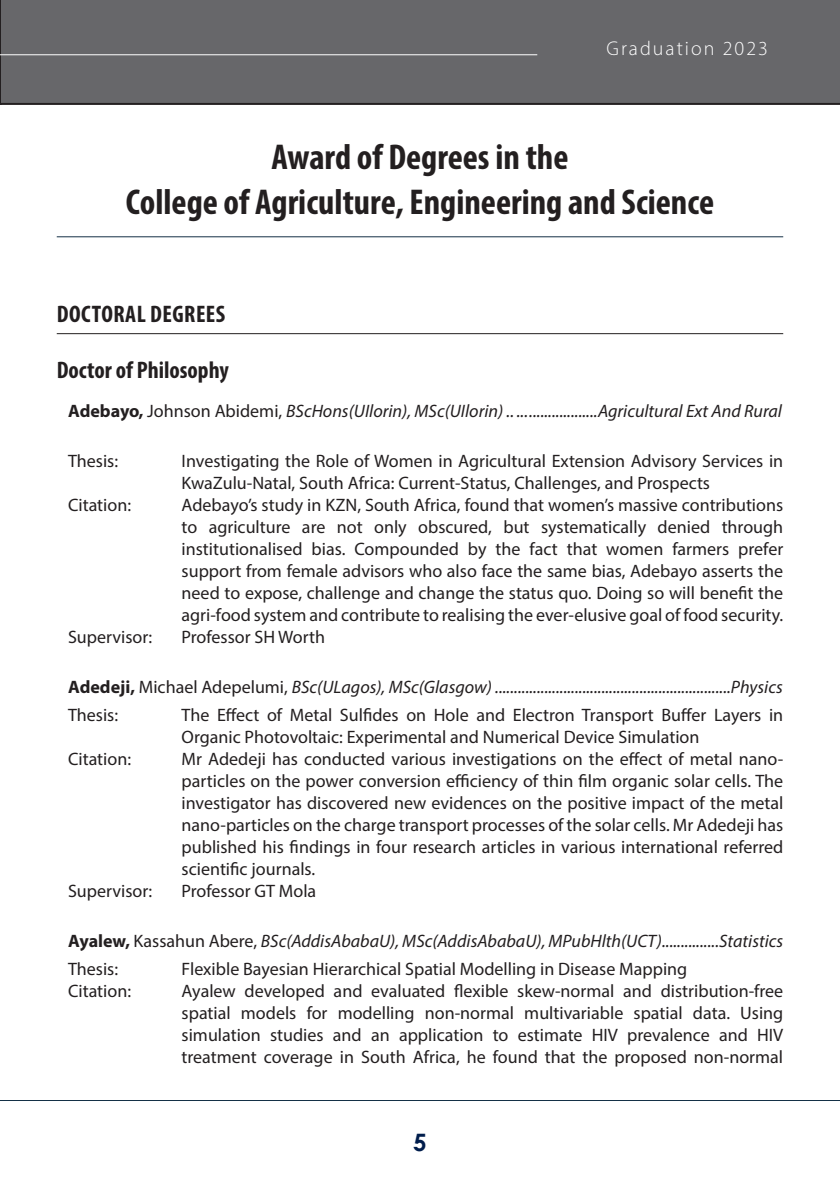
<style>
.page{position:relative;width:840px;height:1191px;background:#fff}
.page>*{position:absolute;margin:0;border:0;box-sizing:border-box;transform-origin:0 0}
.H1_new{font:700 condensed 36px/44.8px "Myriad Pro";color:#231f20;text-align:center}
.Qualification_Of{font:700 condensed 24px "Myriad Pro";letter-spacing:.005em;color:#231f20}
.t1{font:700 24px "Century Gothic";color:#001d4c}
.t2{font:300 20px "Myriad Pro";letter-spacing:.1em;color:#fff}
.t3{font:18px/22px "Myriad Pro";color:#231f20;text-align:justify}
.t4{font:italic 18px "Myriad Pro";color:#231f20}
.s1{font-weight:700;font-style:normal}
.s2{font-style:normal}
</style>
<div class="page">
<div style="left:2px;top:0;width:837px;height:105px;background:#67676a"></div>
<svg style="left:0;top:0;width:2px;height:105px"></svg>
<hr style="left:0;top:54px;width:537px;height:1px;background:#fff">
<hr style="left:0;top:1100px;width:839px;height:1px;background:#143046">
<hr style="left:57px;top:236px;width:725px;height:1px;background:#143046">
<hr style="left:57px;top:333px;width:725px;height:1px;background:#231f20">
<p class="t2" style="left:606px;top:36px;width:163px">Graduation 2023</p>
<p class="H1_new" style="left:126px;top:134px;width:589px">Award of Degrees in the<br>College of Agriculture, Engineering and Science</p>
<p class="Qualification_Of" style="left:57px;top:299px;width:170px">DOCTORAL DEGREES</p>
<p class="Qualification_Of" style="left:57px;top:355px;width:173px">Doctor of Philosophy</p>
<p class="t4" style="left:68px;top:400px;width:715px"><span class="s1">Adebayo,</span> <span class="s2">Johnson Abidemi,</span> BScHons(UIlorin), MSc(UIlorin) .. .....................Agricultural Ext And Rural</p>
<p class="t3" style="left:68px;top:449px;width:52px">Thesis:</p>
<p class="t3" style="left:181px;top:449px;width:602px">Investigating the Role of Women in Agricultural Extension Advisory Services in<br>KwaZulu-Natal, South Africa: Current-Status, Challenges, and Prospects</p>
<p class="t3" style="left:68px;top:493px;width:64px">Citation:</p>
<p class="t3" style="left:181px;top:493px;width:602px">Adebayo’s study in KZN, South Africa, found that women’s massive contributions to agriculture are not only obscured, but systematically denied through institutionalised bias. Compounded by the fact that women farmers prefer support from female advisors who also face the same bias, Adebayo asserts the need to expose, challenge and change the status quo. Doing so will benefit the agri-food system and contribute to realising the ever-elusive goal of food security.</p>
<p class="t3" style="left:68px;top:625px;width:86px">Supervisor:</p>
<p class="t3" style="left:181px;top:625px;width:145px">Professor SH Worth</p>
<p class="t4" style="left:68px;top:676px;width:715px"><span class="s1">Adedeji,</span> <span class="s2">Michael Adepelumi,</span> BSc(ULagos), MSc(Glasgow) ..............................................................Physics</p>
<p class="t3" style="left:68px;top:703px;width:52px">Thesis:</p>
<p class="t3" style="left:181px;top:703px;width:602px">The Effect of Metal Sulfides on Hole and Electron Transport Buffer Layers in<br>Organic Photovoltaic: Experimental and Numerical Device Simulation</p>
<p class="t3" style="left:68px;top:747px;width:64px">Citation:</p>
<p class="t3" style="left:181px;top:747px;width:603px">Mr Adedeji has conducted various investigations on the effect of metal nano&shy;particles on the power conversion efficiency of thin film organic solar cells. The investigator has discovered new evidences on the positive impact of the metal nano-particles on the charge transport processes of the solar cells. Mr Adedeji has published his findings in four research articles in various international referred scientific journals.</p>
<p class="t3" style="left:68px;top:879px;width:86px">Supervisor:</p>
<p class="t3" style="left:181px;top:879px;width:136px">Professor GT Mola</p>
<p class="t4" style="left:68px;top:930px;width:716px"><span class="s1">Ayalew,</span> <span class="s2">Kassahun Abere,</span> BSc(AddisAbabaU), MSc(AddisAbabaU), MPubHlth(UCT)...............Statistics</p>
<p class="t3" style="left:68px;top:957px;width:52px">Thesis:</p>
<p class="t3" style="left:181px;top:957px;width:507px">Flexible Bayesian Hierarchical Spatial Modelling in Disease Mapping</p>
<p class="t3" style="left:68px;top:979px;width:64px">Citation:</p>
<p class="t3" style="left:181px;top:979px;width:603px">Ayalew developed and evaluated flexible skew-normal and distribution-free spatial models for modelling non-normal multivariable spatial data. Using simulation studies and an application to estimate HIV prevalence and HIV treatment coverage in South Africa, he found that the proposed non-normal</p>
<h2 class="t1" style="left:413px;top:1124px;width:15px">5</h2>
</div>
